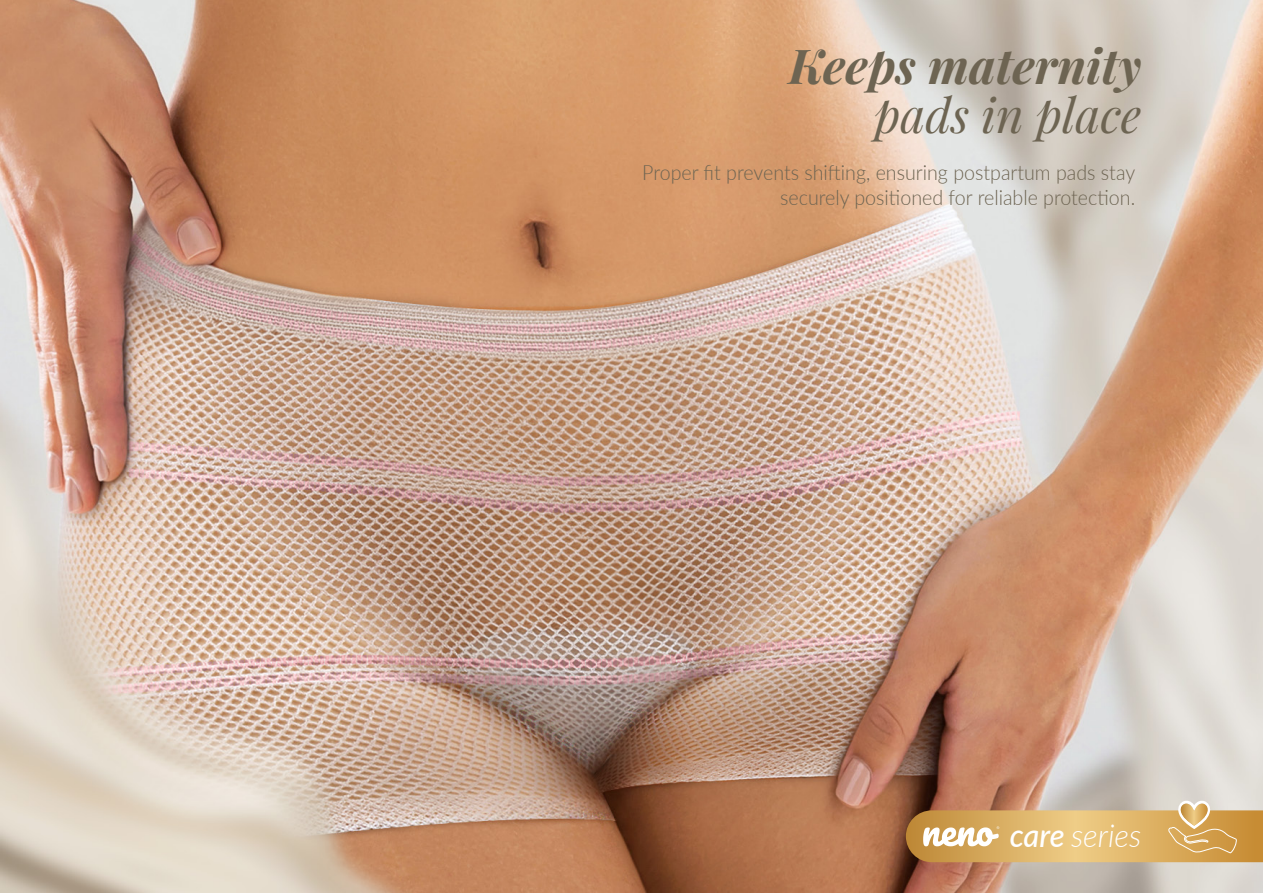
<style>
.page{position:relative;width:1263px;height:893px;background:#fff}
.page>*{position:absolute;margin:0;border:0;box-sizing:border-box;transform-origin:0 0}
.t1{font:italic 700 48px "Playfair Display";color:#6d6452}
.t2{font:italic 48px "Playfair Display";color:#6d6452}
.t3{font:italic 300 31.95px "Lato";color:#fff}
.t4{font:300 21px/25.2px "Lato";color:#6d6452;text-align:right;scale:.94 1}
.s1{font-weight:500}
</style>
<div class="page">
<img style="left:0;top:0;width:1263px;height:893px">
<svg style="left:906px;top:800px;width:357px;height:62px;background:#d5ae70"></svg>
<h1 class="t1" style="left:789px;top:28px;width:354px">Keeps maternity</h1>
<h1 class="t2" style="left:874px;top:78px;width:269px">pads in place</h1>
<p class="t4" style="left:642px;top:159px;width:526px">Proper fit prevents shifting, ensuring postpartum pads stay securely positioned for reliable protection.</p>
<h2 class="t3" style="left:1010px;top:813px;width:133px"><span class="s1">care</span> series</h2>
</div>
